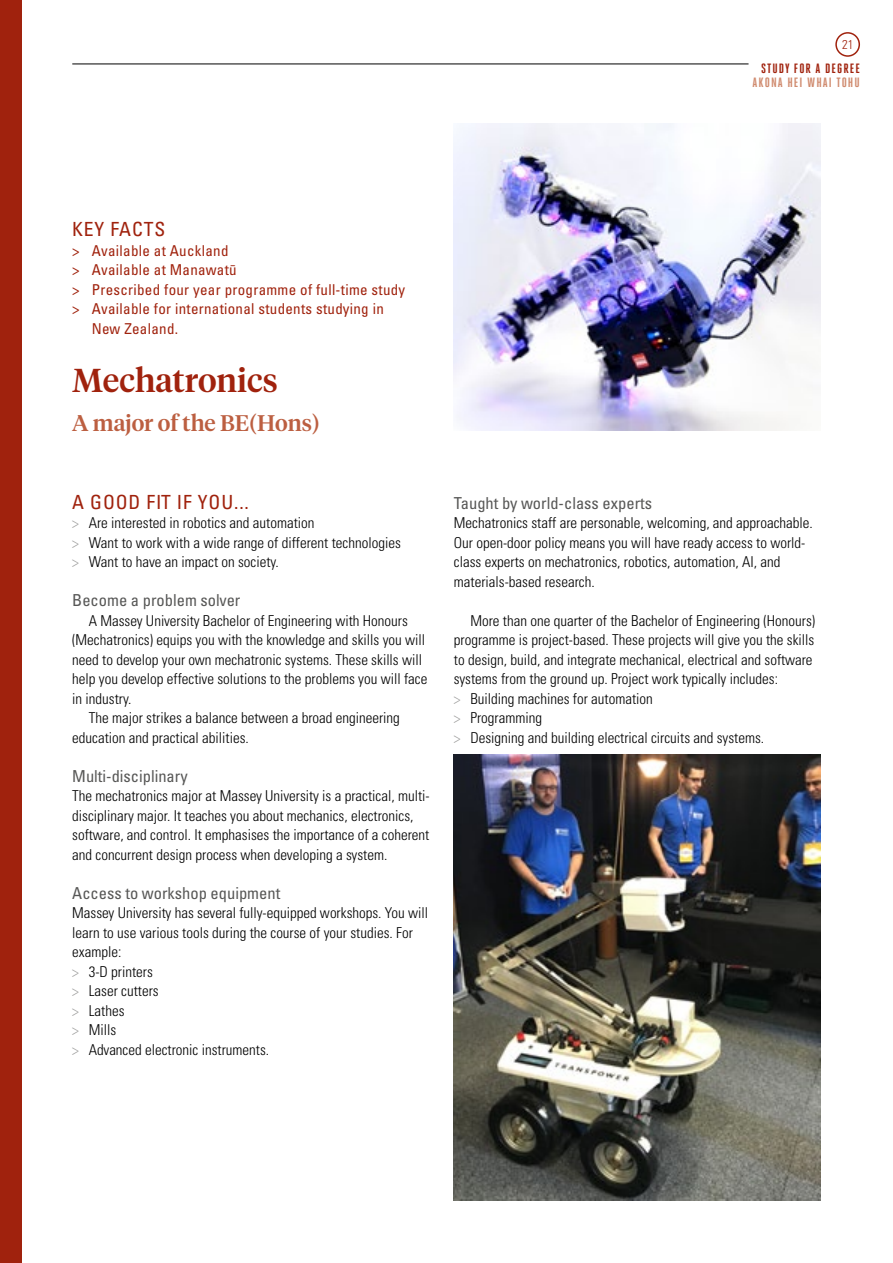
<style>
.page{position:relative;width:893px;height:1263px;background:#fff}
.page>*{position:absolute;margin:0;border:0;box-sizing:border-box;transform-origin:0 0}
.t1{font:500 33px "Tiempos Headline";color:#a0220d}
.t2{font:500 22.5px "Tiempos Headline";color:#bc5f41}
.t3{font:condensed 19.5px "Univers LT Std";letter-spacing:.045em;color:#a0220d}
.t4{font:condensed 16.5px "Univers LT Std";color:#575756}
.t5{font:300 condensed 15px/19.5px "Univers LT Std";color:#000}
.t6{font:condensed 15px "Univers LT Std";letter-spacing:.02em;color:#a0220d}
.t7{font:700 13.5px "Heroic Condensed";letter-spacing:.07em;color:#d08b6f;scale:1.1 1}
.t8{font:700 13.5px "Heroic Condensed";letter-spacing:.07em;color:#a0220d;scale:1.1 1}
.t9{font:300 condensed 12.75px "Univers LT Std";color:#a0220d}
.s1{color:#9d9d9c}
</style>
<div class="page">
<div style="left:0;top:0;width:21px;height:1263px;background:#a0220d"></div>
<img style="left:454px;top:123px;width:367px;height:308px">
<img style="left:454px;top:754px;width:367px;height:446px">
<div style="left:835px;top:32px;width:25px;height:25px;border:2px solid #a0220d;border-radius:50%"></div>
<hr style="left:72px;top:64px;width:676px;height:1px;background:#000">
<p class="t9" style="left:842px;top:37px;width:13px">21</p>
<p class="t8" style="left:761px;top:61px;width:91px">STUDY FOR A DEGREE</p>
<p class="t7" style="left:752px;top:74px;width:99px">AKONA HEI WHAI TOHU</p>
<h3 class="t3" style="left:72px;top:217px;width:94px">KEY FACTS</h3>
<p class="t6" style="left:72px;top:241px;width:158px">&gt; Available at Auckland</p>
<p class="t6" style="left:72px;top:260px;width:166px">&gt; Available at Manawatū</p>
<p class="t6" style="left:72px;top:280px;width:334px">&gt; Prescribed four year programme of full-time study</p>
<p class="t6" style="left:72px;top:299px;width:313px">&gt; Available for international students studying in</p>
<p class="t6" style="left:92px;top:319px;width:88px">New Zealand.</p>
<h1 class="t1" style="left:72px;top:358px;width:207px">Mechatronics</h1>
<h2 class="t2" style="left:72px;top:408px;width:249px">A major of the BE(Hons)</h2>
<h3 class="t3" style="left:72px;top:489px;width:178px">A GOOD FIT IF YOU...</h3>
<p class="t5" style="left:72px;top:513px;width:330px"><span class="s1">&gt;</span> Are interested in robotics and automation<br><span class="s1">&gt;</span> Want to work with a wide range of different technologies <span class="s1">&gt;</span> Want to have an impact on society.</p>
<p class="t4" style="left:72px;top:590px;width:170px">Become a problem solver</p>
<p class="t5" style="left:89px;top:611px;width:321px">A Massey University Bachelor of Engineering with Honours</p>
<p class="t5" style="left:72px;top:630px;width:354px">(Mechatronics) equips you with the knowledge and skills you will</p>
<p class="t5" style="left:72px;top:650px;width:351px">need to develop your own mechatronic systems. These skills will</p>
<p class="t5" style="left:72px;top:669px;width:357px">help you develop effective solutions to the problems you will face</p>
<p class="t5" style="left:72px;top:689px;width:61px">in industry.</p>
<p class="t5" style="left:89px;top:708px;width:313px">The major strikes a balance between a broad engineering</p>
<p class="t5" style="left:72px;top:728px;width:178px">education and practical abilities.</p>
<p class="t4" style="left:72px;top:765px;width:117px">Multi-disciplinary</p>
<p class="t5" style="left:72px;top:786px;width:359px">The mechatronics major at Massey University is a practical, multi&shy;disciplinary major. It teaches you about mechanics, electronics, software, and control. It emphasises the importance of a coherent and concurrent design process when developing a system.</p>
<p class="t4" style="left:72px;top:882px;width:210px">Access to workshop equipment</p>
<p class="t5" style="left:72px;top:903px;width:358px">Massey University has several fully-equipped workshops. You will learn to use various tools during the course of your studies. For example:<br><span class="s1">&gt;</span> 3-D printers<br><span class="s1">&gt;</span> Laser cutters<br><span class="s1">&gt;</span> Lathes<br><span class="s1">&gt;</span> Mills<br><span class="s1">&gt;</span> Advanced electronic instruments.</p>
<p class="t4" style="left:454px;top:492px;width:200px">Taught by world-class experts</p>
<p class="t5" style="left:454px;top:513px;width:360px">Mechatronics staff are personable, welcoming, and approachable.<br>Our open-door policy means you will have ready access to world&shy;class experts on mechatronics, robotics, automation, AI, and materials-based research.</p>
<p class="t5" style="left:454px;top:611px;width:363px;text-indent:16px">More than one quarter of the Bachelor of Engineering (Honours) programme is project-based. These projects will give you the skills to design, build, and integrate mechanical, electrical and software systems from the ground up. Project work typically includes:<br><span class="s1">&gt;</span> Building machines for automation<br><span class="s1">&gt;</span> Programming<br><span class="s1">&gt;</span> Designing and building electrical circuits and systems.</p>
</div>
